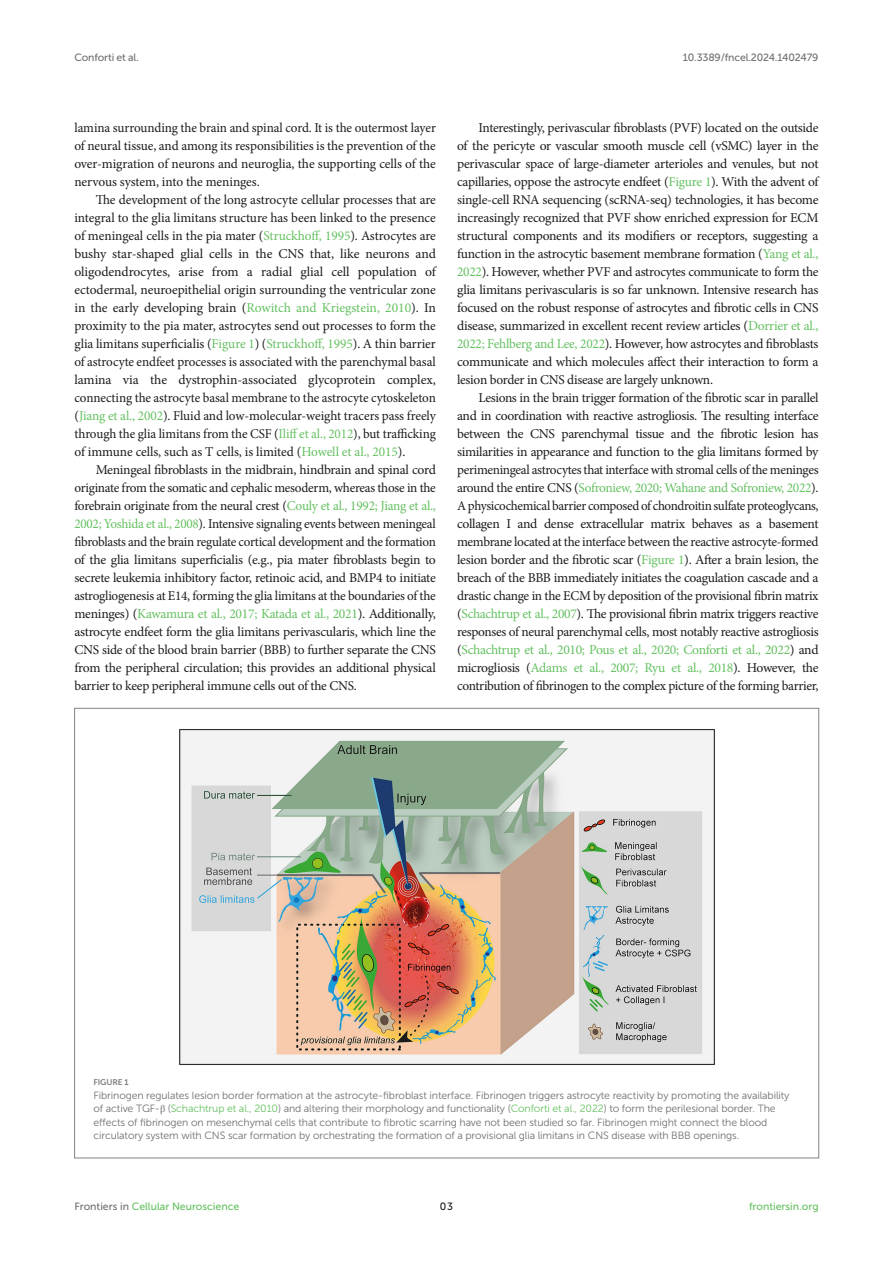
<style>
.page{position:relative;width:893px;height:1263px;background:#fff}
.page>*{position:absolute;margin:0;border:0;box-sizing:border-box;transform-origin:0 0}
.TEXT{font:13.5px/18px "Minion Pro";letter-spacing:-.02em;color:#1b1c1b;text-align:justify}
.TEXT_FLUSH{font:13.5px/18px "Minion Pro";letter-spacing:-.01em;color:#1b1c1b;text-align:justify}
.FIG_LEG{font:10.5px/13.5px "Museo Sans 300";letter-spacing:-.01em;color:#706f70}
.t1{font:10.5px "Museo Sans 500";color:#65c161}
.t2{font:10.5px "Museo Sans 500";letter-spacing:-.015em;color:#706f70}
.t3{font:10.5px "Museo Sans 500";color:#1b1c1b}
.FIG_HD{font:8.25px "Museo Sans 700";letter-spacing:-.01em;color:#7e7f7f}
.s1{color:#65c161}
.s2{font-family:"STIX General"}
.s3{color:#706f70}
</style>
<div class="page">
<img style="left:179px;top:729px;width:536px;height:336px">
<p class="t2" style="left:74px;top:51px;width:66px">Conforti et al.</p>
<p class="t2" style="left:683px;top:51px;width:137px">10.3389/fncel.2024.1402479</p>
<p class="TEXT_FLUSH" style="left:74px;top:119px;width:363px">lamina surrounding the brain and spinal cord. It is the outermost layer of neural tissue, and among its responsibilities is the prevention of the over-migration of neurons and neuroglia, the supporting cells of the nervous system, into the meninges.</p>
<p class="TEXT" style="left:74px;top:191px;width:363px;text-indent:21px">The development of the long astrocyte cellular processes that are integral to the glia limitans structure has been linked to the presence of meningeal cells in the pia mater (<span class="s1">Struckhoff, 1995</span>). Astrocytes are bushy star-shaped glial cells in the CNS that, like neurons and oligodendrocytes, arise from a radial glial cell population of ectodermal, neuroepithelial origin surrounding the ventricular zone in the early developing brain (<span class="s1">Rowitch and Kriegstein, 2010</span>). In proximity to the pia mater, astrocytes send out processes to form the glia limitans superficialis (<span class="s1">Figure 1</span>) (<span class="s1">Struckhoff, 1995</span>). A thin barrier of astrocyte endfeet processes is associated with the parenchymal basal lamina via the dystrophin-associated glycoprotein complex, connecting the astrocyte basal membrane to the astrocyte cytoskeleton (<span class="s1">Jiang et al., 2002</span>). Fluid and low-molecular-weight tracers pass freely through the glia limitans from the CSF (<span class="s1">Iliff et al., 2012</span>), but trafficking of immune cells, such as T cells, is limited (<span class="s1">Howell et al., 2015</span>).</p>
<p class="TEXT" style="left:74px;top:461px;width:363px;text-indent:21px">Meningeal fibroblasts in the midbrain, hindbrain and spinal cord originate from the somatic and cephalic mesoderm, whereas those in the forebrain originate from the neural crest (<span class="s1">Couly et al., 1992; Jiang et al., 2002; Yoshida et al., 2008</span>). Intensive signaling events between meningeal fibroblasts and the brain regulate cortical development and the formation of the glia limitans superficialis (e.g., pia mater fibroblasts begin to secrete leukemia inhibitory factor, retinoic acid, and BMP4 to initiate astrogliogenesis at E14, forming the glia limitans at the boundaries of the meninges) (<span class="s1">Kawamura et al., 2017; Katada et al., 2021</span>). Additionally, astrocyte endfeet form the glia limitans perivascularis, which line the CNS side of the blood brain barrier (BBB) to further separate the CNS from the peripheral circulation; this provides an additional physical barrier to keep peripheral immune cells out of the CNS.</p>
<p class="TEXT" style="left:457px;top:119px;width:363px;text-indent:21px">Interestingly, perivascular fibroblasts (PVF) located on the outside of the pericyte or vascular smooth muscle cell (vSMC) layer in the perivascular space of large-diameter arterioles and venules, but not capillaries, oppose the astrocyte endfeet (<span class="s1">Figure 1</span>). With the advent of single-cell RNA sequencing (scRNA-seq) technologies, it has become increasingly recognized that PVF show enriched expression for ECM structural components and its modifiers or receptors, suggesting a function in the astrocytic basement membrane formation (<span class="s1">Yang et al., 2022</span>). However, whether PVF and astrocytes communicate to form the glia limitans perivascularis is so far unknown. Intensive research has focused on the robust response of astrocytes and fibrotic cells in CNS disease, summarized in excellent recent review articles (<span class="s1">Dorrier et al., 2022; Fehlberg and Lee, 2022</span>). However, how astrocytes and fibroblasts communicate and which molecules affect their interaction to form a lesion border in CNS disease are largely unknown.</p>
<p class="TEXT" style="left:457px;top:389px;width:363px;text-indent:21px">Lesions in the brain trigger formation of the fibrotic scar in parallel and in coordination with reactive astrogliosis. The resulting interface between the CNS parenchymal tissue and the fibrotic lesion has similarities in appearance and function to the glia limitans formed by perimeningeal astrocytes that interface with stromal cells of the meninges around the entire CNS (<span class="s1">Sofroniew, 2020; Wahane and Sofroniew, 2022</span>).<br>A physicochemical barrier composed of chondroitin sulfate proteoglycans, collagen I and dense extracellular matrix behaves as a basement membrane located at the interface between the reactive astrocyte-formed lesion border and the fibrotic scar (<span class="s1">Figure 1</span>). After a brain lesion, the breach of the BBB immediately initiates the coagulation cascade and a drastic change in the ECM by deposition of the provisional fibrin matrix (<span class="s1">Schachtrup et al., 2007</span>). The provisional fibrin matrix triggers reactive responses of neural parenchymal cells, most notably reactive astrogliosis (<span class="s1">Schachtrup et al., 2010; Pous et al., 2020; Conforti et al., 2022</span>) and microgliosis (<span class="s1">Adams et al., 2007; Ryu et al., 2018</span>). However, the contribution of fibrinogen to the complex picture of the forming barrier,</p>
<p class="FIG_HD" style="left:94px;top:1077px;width:37px">FIGURE 1</p>
<p class="FIG_LEG" style="left:94px;top:1088px;width:697px">Fibrinogen regulates lesion border formation at the astrocyte-fibroblast interface. Fibrinogen triggers astrocyte reactivity by promoting the availability of active TGF-<span class="s2">β</span> (<span class="s1">Schachtrup et al., 2010</span>) and altering their morphology and functionality (<span class="s1">Conforti et al., 2022</span>) to form the perilesional border. The effects of fibrinogen on mesenchymal cells that contribute to fibrotic scarring have not been studied so far. Fibrinogen might connect the blood circulatory system with CNS scar formation by orchestrating the formation of a provisional glia limitans in CNS disease with BBB openings.</p>
<p class="t1" style="left:74px;top:1200px;width:166px"><span class="s3">Frontiers in</span> Cellular Neuroscience</p>
<p class="t3" style="left:440px;top:1200px;width:15px">03</p>
<p class="t1" style="left:749px;top:1200px;width:71px">frontiersin.org</p>
</div>
